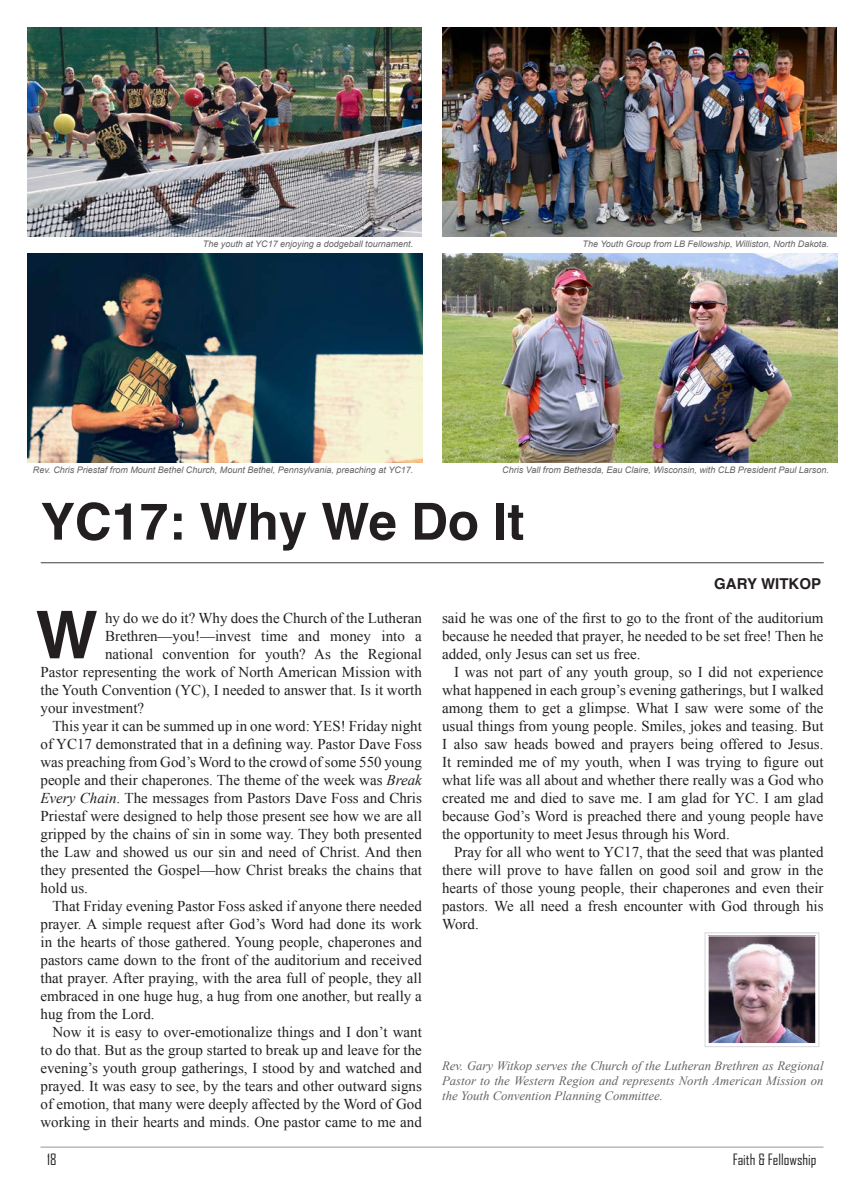
<style>
.page{position:relative;width:864px;height:1188px;background:#fff}
.page>*{position:absolute;margin:0;border:0;box-sizing:border-box;transform-origin:0 0}
.t1{font:700 65.85px "Helvetica";color:#231f20}
.t2{font:700 51px "Helvetica";color:#231f20}
.t3{font:15px/18px "Times New Roman";color:#231f20;text-align:justify}
.t4{font:15px "Agency FB";color:#231f20}
.t5{font:700 15px "Helvetica";color:#231f20}
.t6{font:italic 12.75px/15.3px "Times New Roman";color:#636366;text-align:justify}
.t7{font:italic 9px "Arial";color:#636366}
.s1{font-style:italic}
</style>
<div class="page">
<hr style="left:40px;top:1147px;width:784px;height:1px;background:#939598">
<hr style="left:41px;top:562px;width:783px;height:1px;background:#3e3e3f">
<img style="left:27px;top:27px;width:395px;height:210px">
<img style="left:442px;top:27px;width:395px;height:210px">
<img style="left:28px;top:253px;width:394px;height:210px">
<img style="left:443px;top:253px;width:395px;height:210px">
<div style="left:705px;top:932px;width:114px;height:115px;border:1px solid #d5d6d8"></div>
<img style="left:710px;top:938px;width:104px;height:104px">
<div style="left:708px;top:936px;width:108px;height:108px;border:1px solid #fff"></div>
<p class="t7" style="left:203px;top:238px;width:212px">The youth at YC17 enjoying a dodgeball tournament.</p>
<p class="t7" style="left:583px;top:238px;width:248px">The Youth Group from LB Fellowship, Williston, North Dakota.</p>
<p class="t7" style="left:33px;top:464px;width:382px">Rev. Chris Priestaf from Mount Bethel Church, Mount Bethel, Pennsylvania, preaching at YC17.</p>
<p class="t7" style="left:502px;top:464px;width:328px">Chris Vall from Bethesda, Eau Claire, Wisconsin, with CLB President Paul Larson.</p>
<p class="t2" style="left:41px;top:481px;width:485px">YC17: Why We Do It</p>
<p class="t5" style="left:714px;top:571px;width:108px">GARY WITKOP</p>
<p class="t1" style="left:36px;top:582px;width:64px">W</p>
<p class="t3" style="left:105px;top:609px;width:318px">hy do we do it? Why does the Church of the Lutheran</p>
<p class="t3" style="left:105px;top:627px;width:318px">Brethren—you!—invest time and money into a</p>
<p class="t3" style="left:105px;top:645px;width:318px">national convention for youth? As the Regional</p>
<p class="t3" style="left:41px;top:663px;width:383px">Pastor representing the work of North American Mission with</p>
<p class="t3" style="left:41px;top:681px;width:383px">the Youth Convention (YC), I needed to answer that. Is it worth</p>
<p class="t3" style="left:41px;top:699px;width:105px">your investment?</p>
<p class="t3" style="left:40px;top:717px;width:383px;text-indent:12px">This year it can be summed up in one word: YES! Friday night of YC17 demonstrated that in a defining way. Pastor Dave Foss was preaching from God’s Word to the crowd of some 550 young people and their chaperones. The theme of the week was <span class="s1">Break Every Chain</span>. The messages from Pastors Dave Foss and Chris Priestaf were designed to help those present see how we are all gripped by the chains of sin in some way. They both presented the Law and showed us our sin and need of Christ. And then they presented the Gospel—how Christ breaks the chains that hold us.</p>
<p class="t3" style="left:40px;top:897px;width:383px;text-indent:12px">That Friday evening Pastor Foss asked if anyone there needed prayer. A simple request after God’s Word had done its work in the hearts of those gathered. Young people, chaperones and pastors came down to the front of the auditorium and received that prayer. After praying, with the area full of people, they all embraced in one huge hug, a hug from one another, but really a hug from the Lord.</p>
<p class="t3" style="left:40px;top:1023px;width:383px;text-indent:12px">Now it is easy to over-emotionalize things and I don’t want to do that. But as the group started to break up and leave for the evening’s youth group gatherings, I stood by and watched and prayed. It was easy to see, by the tears and other outward signs of emotion, that many were deeply affected by the Word of God working in their hearts and minds. One pastor came to me and</p>
<p class="t3" style="left:442px;top:609px;width:383px">said he was one of the first to go to the front of the auditorium because he needed that prayer, he needed to be set free! Then he added, only Jesus can set us free.</p>
<p class="t3" style="left:442px;top:663px;width:383px;text-indent:12px">I was not part of any youth group, so I did not experience what happened in each group’s evening gatherings, but I walked among them to get a glimpse. What I saw were some of the usual things from young people. Smiles, jokes and teasing. But I also saw heads bowed and prayers being offered to Jesus.<br>It reminded me of my youth, when I was trying to figure out what life was all about and whether there really was a God who created me and died to save me. I am glad for YC. I am glad because God’s Word is preached there and young people have the opportunity to meet Jesus through his Word.</p>
<p class="t3" style="left:442px;top:843px;width:383px;text-indent:12px">Pray for all who went to YC17, that the seed that was planted there will prove to have fallen on good soil and grow in the hearts of those young people, their chaperones and even their pastors. We all need a fresh encounter with God through his Word.</p>
<p class="t6" style="left:442px;top:1057px;width:383px">Rev. Gary Witkop serves the Church of the Lutheran Brethren as Regional Pastor to the Western Region and represents North American Mission on the Youth Convention Planning Committee.</p>
<p class="t4" style="left:47px;top:1150px;width:11px">18</p>
<p class="t4" style="left:733px;top:1150px;width:85px">Faith &amp; Fellowship</p>
</div>
